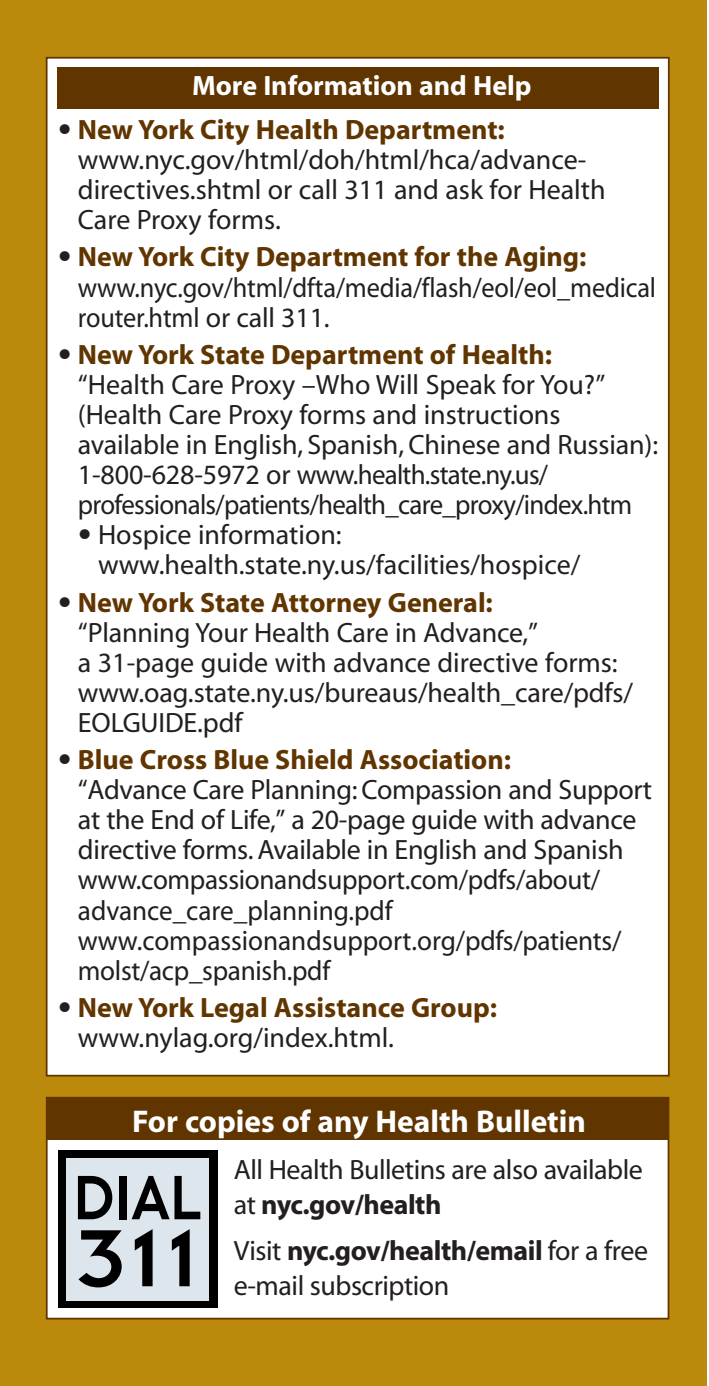
<style>
.page{position:relative;width:709px;height:1386px;background:#fff}
.page>*{position:absolute;margin:0;border:0;box-sizing:border-box;transform-origin:0 0}
.t1{font:31.5px "Myriad Bold+VDCBGP";color:#fff}
.t2{font:28px/30.1px "Myriad Roman+ACHQSV";letter-spacing:-.005em;color:#231f20}
.t3{font:28px "Myriad Bold+VDCBGP";color:#603500}
.t4{font:28px/30.1px "Myriad Roman+ACHQSV";letter-spacing:-.005em;color:#231f20;scale:.94 1}
.t5{font:28px/45.5px "Myriad Bold+VDCBGP";letter-spacing:-.015em;color:#231f20}
.t6{font:28px "Myriad Bold+VDCBGP";color:#fff}
.s1{font-family:"Berling Roman+VGUONV";color:#231f20}
.s2{font-family:"Berling Roman+VGUONV"}
.s3{font-family:"Myriad Roman+ACHQSV"}
</style>
<div class="page">
<div style="left:0;top:0;width:707px;height:1386px;background:#bb890b"></div>
<div style="left:48px;top:1099px;width:619px;height:219px;background:#fff"></div>
<div style="left:46px;top:1097px;width:623px;height:223px;border:2px solid #603500"></div>
<div style="left:48px;top:59px;width:620px;height:1016px;background:#fff"></div>
<div style="left:57px;top:67px;width:601px;height:42px;background:#603500"></div>
<div style="left:48px;top:1098px;width:621px;height:42px;background:#603500"></div>
<div style="left:58px;top:1151px;width:160px;height:157px;background:#000"></div>
<div style="left:66px;top:1158px;width:143px;height:142px;background:#dde5ed"></div>
<svg style="left:79px;top:1230px;width:43px;height:57px"></svg>
<svg style="left:135px;top:1229px;width:18px;height:57px"></svg>
<svg style="left:172px;top:1229px;width:18px;height:57px"></svg>
<svg style="left:78px;top:1176px;width:34px;height:43px"></svg>
<div style="left:119px;top:1176px;width:8px;height:43px;background:#000"></div>
<svg style="left:132px;top:1176px;width:68px;height:43px"></svg>
<p class="t6" style="left:192px;top:75px;width:341px">More Information and Help</p>
<p class="t3" style="left:58px;top:119px;width:448px"><span class="s1">•</span> New York City Health Department:</p>
<p class="t2" style="left:78px;top:147px;width:529px">www.nyc.gov/html/doh/html/hca/advance&shy;directives.shtml or call 311 and ask for Health<br>Care Proxy forms.</p>
<p class="t3" style="left:58px;top:246px;width:530px"><span class="s1">•</span> New York City Department for the Aging:</p>
<p class="t4" style="left:78px;top:275px;width:616px">www.nyc.gov/html/dfta/media/flash/eol/eol_medical router.html or call 311.</p>
<p class="t3" style="left:58px;top:344px;width:496px"><span class="s1">•</span> New York State Department of Health:</p>
<p class="t2" style="left:78px;top:372px;width:582px">“Health Care Proxy –Who Will Speak for You?” (Health Care Proxy forms and instructions available in English, Spanish, Chinese and Russian):<br>1-800-628-5972 or www.health.state.ny.us/ professionals/patients/health_care_proxy/index.htm</p>
<p class="t2" style="left:98px;top:523px;width:484px;text-indent:-20px"><span class="s2">•</span> Hospice information: www.health.state.ny.us/facilities/hospice/</p>
<p class="t3" style="left:58px;top:592px;width:436px"><span class="s1">•</span> New York State Attorney General:</p>
<p class="t2" style="left:78px;top:620px;width:556px">“Planning Your Health Care in Advance,”<br>a 31-page guide with advance directive forms: www.oag.state.ny.us/bureaus/health_care/pdfs/ EOLGUIDE.pdf</p>
<p class="t3" style="left:58px;top:749px;width:455px"><span class="s1">•</span> Blue Cross Blue Shield Association:</p>
<p class="t2" style="left:78px;top:777px;width:576px">“Advance Care Planning: Compassion and Support at the End of Life,” a 20-page guide with advance directive forms. Available in English and Spanish www.compassionandsupport.com/pdfs/about/ advance_care_planning.pdf www.compassionandsupport.org/pdfs/patients/ molst/acp_spanish.pdf</p>
<p class="t3" style="left:58px;top:997px;width:441px"><span class="s1">•</span> New York Legal Assistance Group:</p>
<p class="t2" style="left:78px;top:1025px;width:317px">www.nylag.org/index.html.</p>
<p class="t1" style="left:132px;top:1109px;width:455px">For copies of any Health Bulletin</p>
<p class="t2" style="left:234px;top:1157px;width:410px">All Health Bulletins are also available</p>
<p class="t5" style="left:234px;top:1185px;width:416px"><span class="s3">at</span> nyc.gov/health<br><span class="s3">Visit</span> nyc.gov/health/email <span class="s3">for a free</span></p>
<p class="t2" style="left:234px;top:1273px;width:217px">e-mail subscription</p>
</div>
